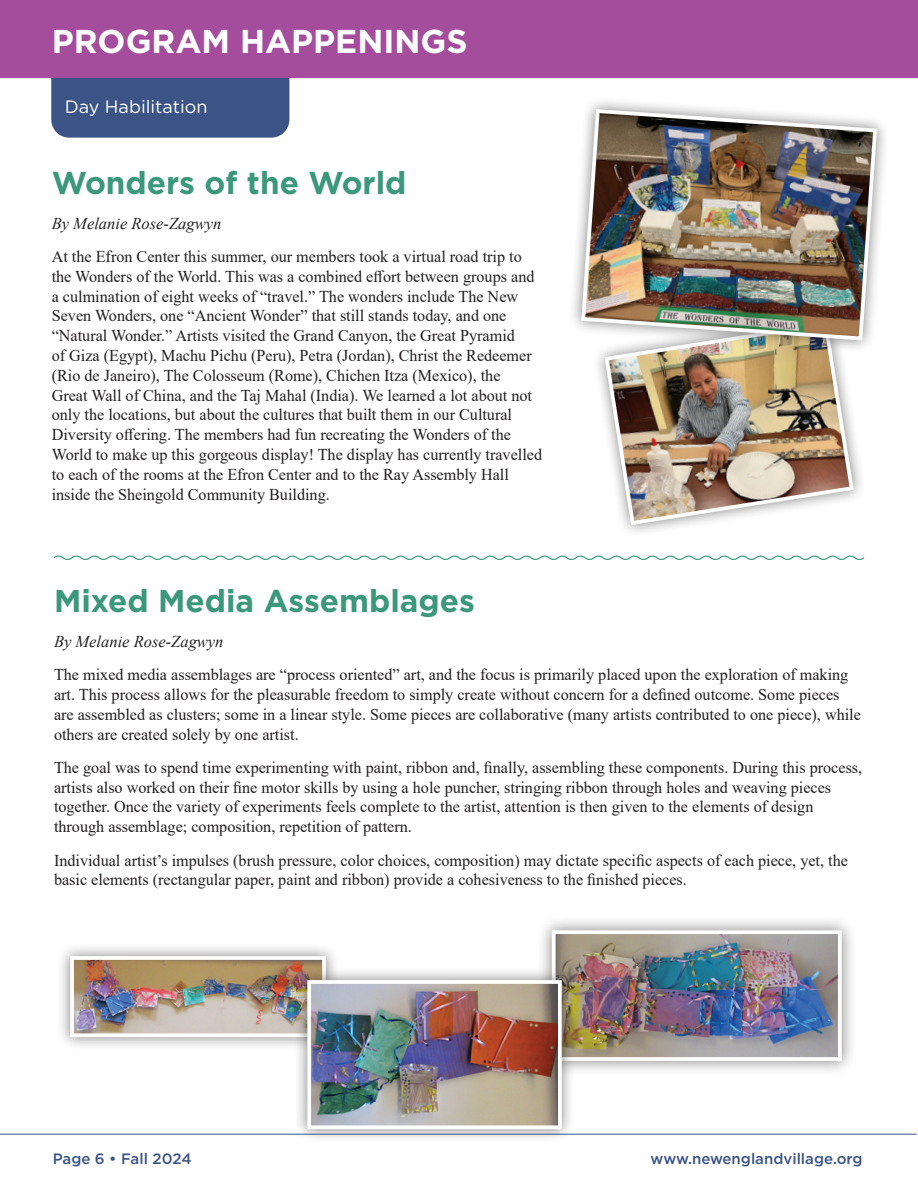
<style>
.page{position:relative;width:918px;height:1188px;background:#fff}
.page>*{position:absolute;margin:0;border:0;box-sizing:border-box;transform-origin:0 0}
.t1{font:700 33px "Gotham";color:#fff}
.t2{font:700 31.5px "Gotham";color:#3b987b}
.t3{font:18px "Gotham";color:#fff}
.t4{font:16.5px/19.8px "Times New Roman";color:#231f20}
.t5{font:italic 16.5px "Times New Roman";color:#231f20}
.t6{font:500 15px "Gotham";color:#3b5485}
</style>
<div class="page">
<hr style="left:0;top:1134px;width:917px;height:1px;background:#3b5485">
<div style="left:51px;top:52px;width:238px;height:86px;background:#3b5485;border-radius:18px"></div>
<div style="left:0;top:0;width:918px;height:78px;background:#a44d9d"></div>
<img style="left:602px;top:353px;width:254px;height:174px">
<div style="left:569px;top:97px;width:321px;height:256px;background:#231f20;opacity:.55"></div>
<img style="left:579px;top:107px;width:300px;height:235px">
<svg style="left:53px;top:555px;width:812px;height:5px"></svg>
<div style="left:57px;top:943px;width:282px;height:107px;background:#231f20;opacity:.55"></div>
<img style="left:75px;top:961px;width:246px;height:71px">
<div style="left:70px;top:956px;width:256px;height:81px;border:4px solid #fff"></div>
<div style="left:537px;top:915px;width:320px;height:161px;background:#231f20;opacity:.55"></div>
<img style="left:557px;top:935px;width:280px;height:121px">
<div style="left:552px;top:930px;width:290px;height:131px;border:4px solid #fff"></div>
<div style="left:294px;top:967px;width:281px;height:176px;background:#231f20;opacity:.55"></div>
<img style="left:312px;top:985px;width:245px;height:139px">
<div style="left:307px;top:980px;width:255px;height:149px;border:4px solid #fff"></div>
<h1 class="t1" style="left:52px;top:19px;width:417px">PROGRAM HAPPENINGS</h1>
<p class="t3" style="left:65px;top:95px;width:144px">Day Habilitation</p>
<h2 class="t2" style="left:52px;top:162px;width:356px">Wonders of the World</h2>
<p class="t5" style="left:52px;top:212px;width:171px">By Melanie Rose-Zagwyn</p>
<p class="t4" style="left:52px;top:246px;width:492px">At the Efron Center this summer, our members took a virtual road trip to the Wonders of the World. This was a combined effort between groups and a culmination of eight weeks of “travel.” The wonders include The New Seven Wonders, one “Ancient Wonder” that still stands today, and one “Natural Wonder.” Artists visited the Grand Canyon, the Great Pyramid<br>of Giza (Egypt), Machu Pichu (Peru), Petra (Jordan), Christ the Redeemer (Rio de Janeiro), The Colosseum (Rome), Chichen Itza (Mexico), the<br>Great Wall of China, and the Taj Mahal (India). We learned a lot about not only the locations, but about the cultures that built them in our Cultural Diversity offering. The members had fun recreating the Wonders of the World to make up this gorgeous display! The display has currently travelled to each of the rooms at the Efron Center and to the Ray Assembly Hall inside the Sheingold Community Building.</p>
<h2 class="t2" style="left:54px;top:580px;width:422px">Mixed Media Assemblages</h2>
<p class="t5" style="left:54px;top:630px;width:171px">By Melanie Rose-Zagwyn</p>
<p class="t4" style="left:54px;top:664px;width:808px">The mixed media assemblages are “process oriented” art, and the focus is primarily placed upon the exploration of making art. This process allows for the pleasurable freedom to simply create without concern for a defined outcome. Some pieces are assembled as clusters; some in a linear style. Some pieces are collaborative (many artists contributed to one piece), while others are created solely by one artist.</p>
<p class="t4" style="left:54px;top:757px;width:810px">The goal was to spend time experimenting with paint, ribbon and, finally, assembling these components. During this process, artists also worked on their fine motor skills by using a hole puncher, stringing ribbon through holes and weaving pieces together. Once the variety of experiments feels complete to the artist, attention is then given to the elements of design through assemblage; composition, repetition of pattern.</p>
<p class="t4" style="left:54px;top:850px;width:795px">Individual artist’s impulses (brush pressure, color choices, composition) may dictate specific aspects of each piece, yet, the basic elements (rectangular paper, paint and ribbon) provide a cohesiveness to the finished pieces.</p>
<p class="t6" style="left:53px;top:1149px;width:140px">Page 6 • Fall 2024</p>
<p class="t6" style="left:651px;top:1149px;width:214px">www.newenglandvillage.org</p>
</div>
